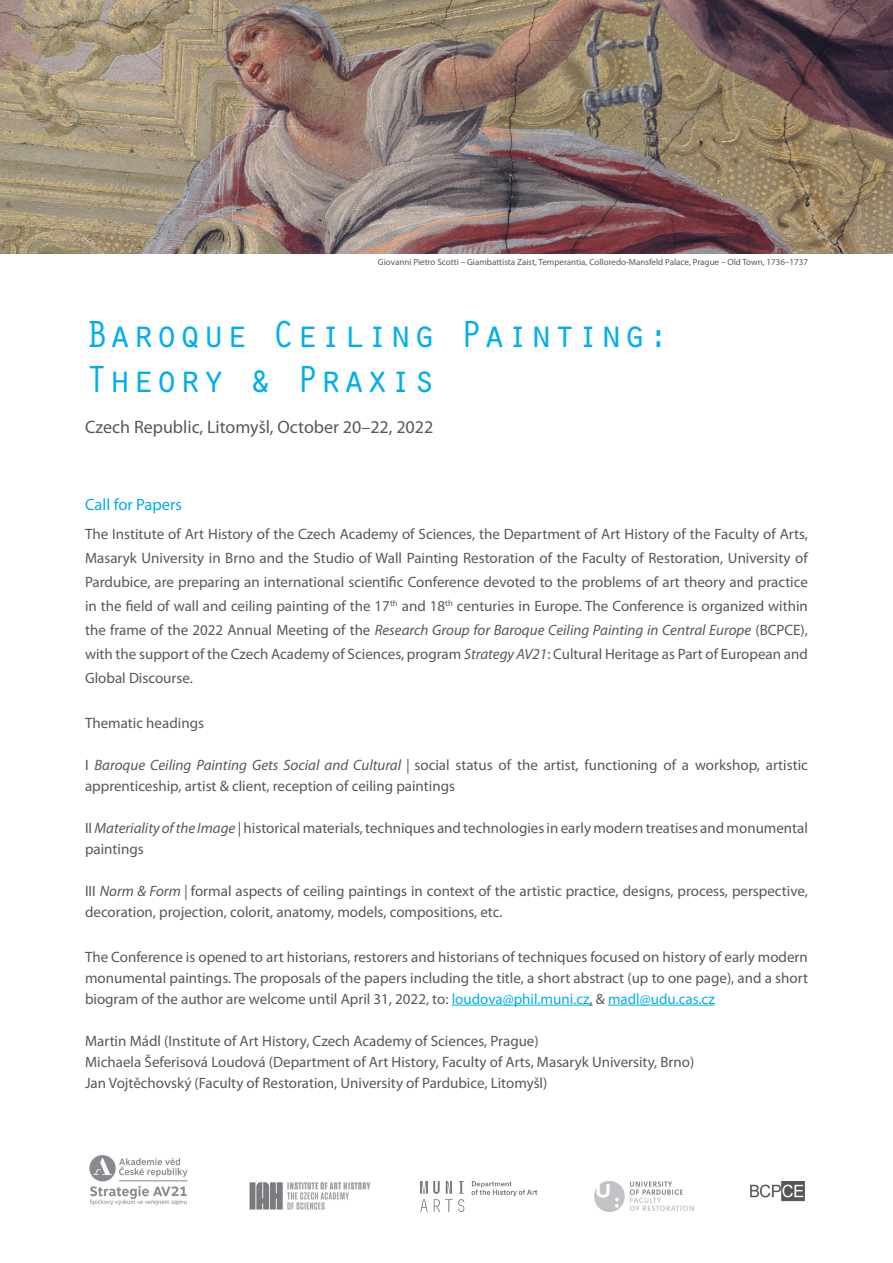
<style>
.page{position:relative;width:893px;height:1263px;background:#fff}
.page>*{position:absolute;margin:0;border:0;box-sizing:border-box;transform-origin:0 0}
.t1{font:39px "Orator Std";color:#00aeef}
.t2{font:18px "Myriad Pro";color:#57585a}
.t3{font:16.5px "Myriad Pro";color:#00aeef}
.t4{font:15px/24px "Myriad Pro";color:#57585a}
.t5{font:9px "Myriad Pro";color:#57585a}
.s1{font-style:italic}
.s2{color:#00aeef}
</style>
<div class="page">
<hr style="left:452px;top:1005px;width:137px;height:1px;background:#00aeef">
<hr style="left:608px;top:1005px;width:107px;height:1px;background:#00aeef">
<img style="left:0;top:0;width:893px;height:253px">
<img style="left:421px;top:1182px;width:116px;height:30px">
<img style="left:249px;top:1182px;width:121px;height:28px">
<img style="left:750px;top:1182px;width:55px;height:19px">
<img style="left:594px;top:1182px;width:99px;height:30px">
<img style="left:89px;top:1155px;width:99px;height:51px">
<p class="t5" style="left:378px;top:256px;width:431px">Giovanni Pietro Scotti – Giambattista Zaist, Temperantia, Colloredo-Mansfeld Palace, Prague – Old Town, 1736–1737</p>
<p class="t1" style="left:85px;top:306px;width:587px">Baroque Ceiling Painting:</p>
<p class="t1" style="left:85px;top:351px;width:353px">Theory &amp; Praxis</p>
<p class="t2" style="left:85px;top:416px;width:350px">Czech Republic, Litomyšl, October 20–22, 2022</p>
<p class="t3" style="left:85px;top:494px;width:99px">Call for Papers</p>
<p class="t4" style="left:85px;top:521px;width:724px;text-align:justify">The Institute of Art History of the Czech Academy of Sciences, the Department of Art History of the Faculty of Arts, Masaryk University in Brno and the Studio of Wall Painting Restoration of the Faculty of Restoration, University of Pardubice, are preparing an international scientific Conference devoted to the problems of art theory and practice in the field of wall and ceiling painting of the 17<sup>th</sup> and 18<sup>th</sup> centuries in Europe. The Conference is organized within the frame of the 2022 Annual Meeting of the <span class="s1">Research Group for Baroque Ceiling Painting in Central Europe</span> (BCPCE), with the support of the Czech Academy of Sciences, program <span class="s1">Strategy AV21</span>: Cultural Heritage as Part of European and Global Discourse.</p>
<p class="t4" style="left:85px;top:710px;width:120px">Thematic headings</p>
<p class="t4" style="left:85px;top:754px;width:724px;line-height:21px">I <span class="s1">Baroque Ceiling Painting Gets Social and Cultural |</span> social status of the artist, functioning of a workshop, artistic apprenticeship, artist &amp; client, reception of ceiling paintings</p>
<p class="t4" style="left:85px;top:817px;width:724px;line-height:21px">II <span class="s1">Materiality of the Image</span> | historical materials, techniques and technologies in early modern treatises and monumental paintings</p>
<p class="t4" style="left:85px;top:880px;width:724px;line-height:21px">III <span class="s1">Norm &amp; Form |</span> formal aspects of ceiling paintings in context of the artistic practice, designs, process, perspective, decoration, projection, colorit, anatomy, models, compositions, etc.</p>
<p class="t4" style="left:85px;top:946px;width:724px;line-height:21px;text-align:justify">The Conference is opened to art historians, restorers and historians of techniques focused on history of early modern monumental paintings. The proposals of the papers including the title, a short abstract (up to one page), and a short biogram of the author are welcome until April 31, 2022, to: <span class="s2">loudova@phil.muni.cz</span>, &amp; <span class="s2">madl@udu.cas.cz</span></p>
<p class="t4" style="left:85px;top:1028px;width:455px">Martin Mádl (Institute of Art History, Czech Academy of Sciences, Prague)</p>
<p class="t4" style="left:85px;top:1049px;width:611px">Michaela Šeferisová Loudová (Department of Art History, Faculty of Arts, Masaryk University, Brno)</p>
<p class="t4" style="left:85px;top:1070px;width:464px">Jan Vojtěchovský (Faculty of Restoration, University of Pardubice, Litomyšl)</p>
</div>
